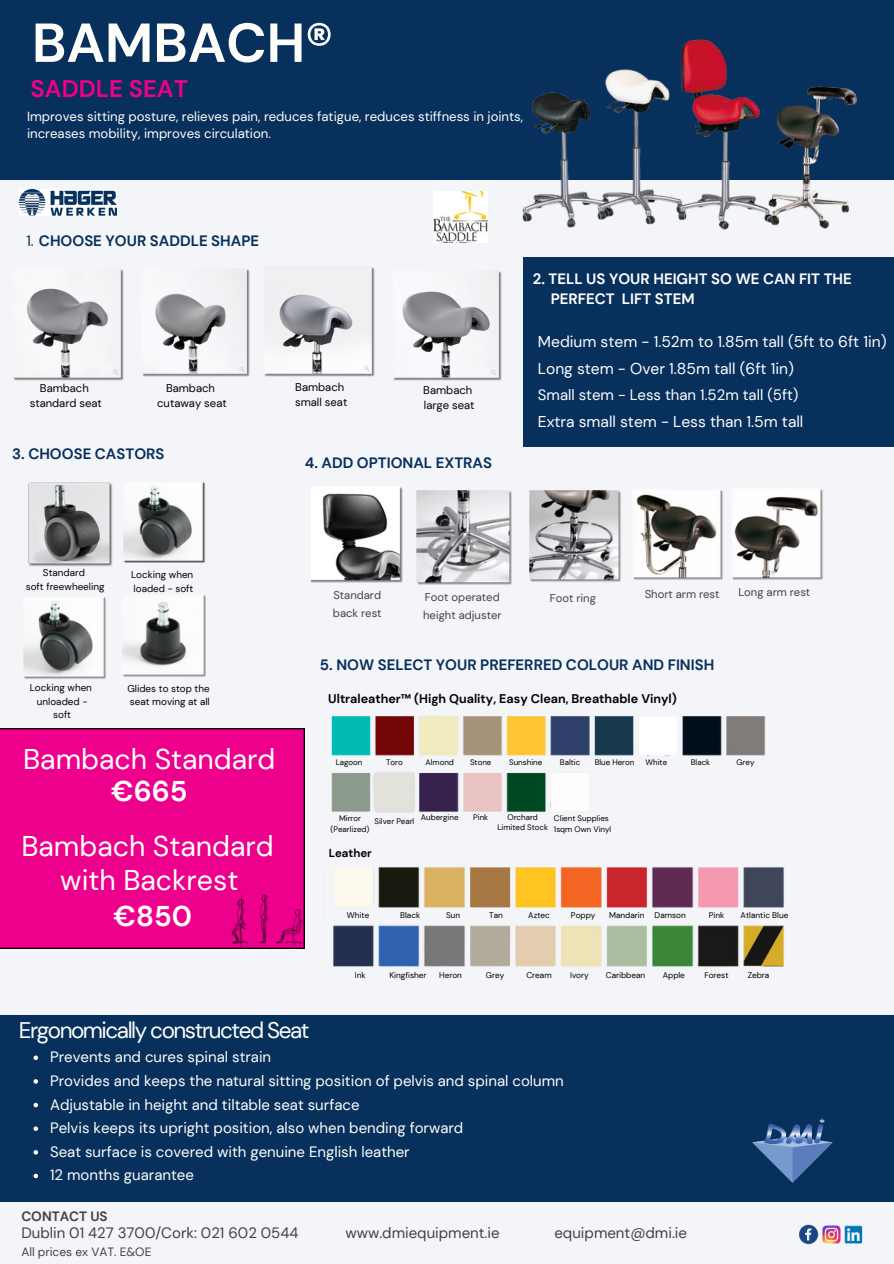
<style>
.page{position:relative;width:894px;height:1264px;background:#fff}
.page>*{position:absolute;margin:0;border:0;box-sizing:border-box;transform-origin:0 0}
.t1{font:700 54.75px "DM Sans";color:#fdfefa}
.t2{font:28.5px/34.8px "DM Sans";color:#fff;text-align:center}
.t3{font:700 24px "DM Sans";color:#ec008c}
.t4{font:22.5px "DM Sans";letter-spacing:-.065em;color:#fdfefa}
.t5{font:15.6px/27px "DM Sans";color:#fdfdfe}
.t6{font:15px "DM Sans";color:#fdfefa}
.t7{font:700 15px "DM Sans";color:#08305c}
.t8{font:15px "DM Sans";color:#483f3f}
.t9{font:700 15px/20.2px "DM Sans";color:#fdfdfe}
.t10{font:15px "DM Sans";color:#fdfdfe}
.t11{font:700 13.5px "DM Sans";color:#483f3f}
.t12{font:13.2px "DM Sans";color:#fdfefa}
.t13{font:700 12.6px "DM Sans";color:#000}
.t14{font:12px "DM Sans";color:#483f3f}
.t15{font:700 11.55px "DM Sans";color:#000}
.t16{font:11.25px/17.9px "DM Sans";color:#483f3f}
.t17{font:11.25px "DM Sans";color:#000}
.t18{font:9.9px/13.2px "DM Sans";color:#000;text-align:center}
.t19{font:8.25px "DM Sans";color:#000}
.t20{font:7.95px/10.6px "DM Sans";color:#000;text-align:center}
.s1{font-weight:400}
.s2{font-weight:700}
</style>
<div class="page">
<div style="left:0;top:0;width:893px;height:1263px;background:#f3f5f9"></div>
<div style="left:0;top:0;width:893px;height:179px;background:#08305c"></div>
<img style="left:19px;top:190px;width:97px;height:25px">
<img style="left:434px;top:191px;width:54px;height:51px">
<img style="left:510px;top:39px;width:244px;height:191px">
<img style="left:754px;top:86px;width:117px;height:143px">
<div style="left:0;top:1015px;width:893px;height:186px;background:#08305c"></div>
<div style="left:0;top:728px;width:304px;height:220px;background:#ec008c"></div>
<img style="left:752px;top:1118px;width:80px;height:64px">
<img style="left:799px;top:1224px;width:64px;height:21px">
<div style="left:523px;top:257px;width:370px;height:190px;background:#08305c"></div>
<img style="left:311px;top:487px;width:92px;height:96px">
<img style="left:732px;top:489px;width:91px;height:91px">
<img style="left:417px;top:490px;width:95px;height:95px">
<img style="left:529px;top:490px;width:92px;height:92px">
<img style="left:633px;top:490px;width:90px;height:90px">
<img style="left:28px;top:482px;width:85px;height:84px">
<img style="left:124px;top:482px;width:81px;height:81px">
<img style="left:24px;top:598px;width:82px;height:81px">
<img style="left:123px;top:595px;width:83px;height:81px">
<img style="left:331px;top:716px;width:435px;height:103px">
<img style="left:333px;top:867px;width:451px;height:113px">
<img style="left:13px;top:269px;width:111px;height:112px">
<img style="left:142px;top:269px;width:108px;height:108px">
<img style="left:264px;top:267px;width:111px;height:110px">
<img style="left:393px;top:271px;width:109px;height:110px">
<svg style="left:34px;top:1055px;width:4px;height:5px"></svg>
<svg style="left:34px;top:1079px;width:4px;height:4px"></svg>
<svg style="left:34px;top:1102px;width:4px;height:5px"></svg>
<svg style="left:34px;top:1126px;width:4px;height:4px"></svg>
<svg style="left:34px;top:1150px;width:4px;height:4px"></svg>
<svg style="left:34px;top:1173px;width:4px;height:5px"></svg>
<img style="left:228px;top:891px;width:76px;height:57px">
<p class="t1" style="left:32px;top:8px;width:303px">BAMBACH®</p>
<p class="t3" style="left:31px;top:73px;width:159px">SADDLE SEAT</p>
<p class="t12" style="left:27px;top:108px;width:497px">Improves sitting posture, relieves pain, reduces fatigue, reduces stiffness in joints,</p>
<p class="t12" style="left:27px;top:125px;width:245px">increases mobility, improves circulation.</p>
<p class="t7" style="left:26px;top:231px;width:234px"><span class="s1">1.</span> CHOOSE YOUR SADDLE SHAPE</p>
<p class="t17" style="left:40px;top:381px;width:50px">Bambach</p>
<h5 class="t17" style="left:30px;top:396px;width:74px">standard seat</h5>
<p class="t17" style="left:166px;top:380px;width:50px">Bambach</p>
<p class="t17" style="left:157px;top:395px;width:71px">cutaway seat</p>
<p class="t7" style="left:12px;top:444px;width:154px">3. CHOOSE CASTORS</p>
<p class="t17" style="left:295px;top:380px;width:50px">Bambach</p>
<p class="t17" style="left:295px;top:395px;width:54px">small seat</p>
<p class="t17" style="left:423px;top:382px;width:50px">Bambach</p>
<p class="t17" style="left:424px;top:397px;width:52px">large seat</p>
<p class="t7" style="left:304px;top:453px;width:189px">4. ADD OPTIONAL EXTRAS</p>
<p class="t9" style="left:550px;top:269px;width:302px;text-indent:-18px">2. TELL US YOUR HEIGHT SO WE CAN FIT THE<br>PERFECT LIFT STEM</p>
<p class="t5" style="left:537px;top:328px;width:350px">Medium stem - 1.52m to 1.85m tall (5ft to 6ft 1in)<br>Long stem - Over 1.85m tall (6ft 1in)</p>
<p class="t10" style="left:537px;top:385px;width:262px">Small stem - Less than 1.52m tall (5ft)</p>
<p class="t5" style="left:537px;top:408px;width:267px">Extra small stem - Less than 1.5m tall</p>
<h1 class="t18" style="left:43px;top:566px;width:43px">Standard</h1>
<h3 class="t18" style="left:26px;top:579px;width:80px">soft freewheeling</h3>
<p class="t18" style="left:131px;top:568px;width:64px">Locking when</p>
<p class="t18" style="left:134px;top:581px;width:61px">loaded - soft</p>
<p class="t18" style="left:30px;top:681px;width:64px">Locking when</p>
<p class="t18" style="left:37px;top:694px;width:52px">unloaded - soft</p>
<p class="t18" style="left:127px;top:681px;width:84px">Glides to stop the</p>
<p class="t18" style="left:130px;top:695px;width:81px">seat moving at all</p>
<p class="t2" style="left:23px;top:743px;width:254px;line-height:31.5px">Bambach Standard <span class="s2">€665</span></p>
<p class="t2" style="left:21px;top:828px;width:254px">Bambach Standard with Backrest <span class="s2">€850</span></p>
<p class="t16" style="left:333px;top:586px;width:50px">Standard back rest</p>
<p class="t16" style="left:423px;top:588px;width:80px">Foot operated height adjuster</p>
<p class="t16" style="left:549px;top:588px;width:48px">Foot ring</p>
<p class="t16" style="left:644px;top:585px;width:76px">Short arm rest</p>
<p class="t16" style="left:738px;top:583px;width:73px">Long arm rest</p>
<p class="t7" style="left:320px;top:655px;width:396px">5. NOW SELECT YOUR PREFERRED COLOUR AND FINISH</p>
<p class="t13" style="left:328px;top:690px;width:350px">Ultraleather™ (High Quality, Easy Clean, Breathable Vinyl)</p>
<p class="t20" style="left:335px;top:757px;width:28px">Lagoon</p>
<p class="t20" style="left:386px;top:757px;width:18px">Toro</p>
<p class="t20" style="left:425px;top:757px;width:30px">Almond</p>
<p class="t20" style="left:470px;top:757px;width:23px">Stone</p>
<p class="t20" style="left:509px;top:757px;width:35px">Sunshine</p>
<p class="t20" style="left:560px;top:757px;width:22px">Baltic</p>
<p class="t20" style="left:594px;top:757px;width:41px">Blue Heron</p>
<p class="t20" style="left:645px;top:757px;width:23px">White</p>
<p class="t20" style="left:690px;top:757px;width:21px">Black</p>
<p class="t20" style="left:736px;top:757px;width:19px">Grey</p>
<h5 class="t20" style="left:330px;top:813px;width:40px">Mirror (Pearlized)</h5>
<p class="t20" style="left:374px;top:815px;width:41px">Silver Pearl</p>
<h5 class="t20" style="left:421px;top:811px;width:39px">Aubergine</h5>
<h5 class="t20" style="left:473px;top:811px;width:17px">Pink</h5>
<p class="t20" style="left:507px;top:811px;width:32px">Orchard</p>
<p class="t20" style="left:497px;top:822px;width:52px">Limited Stock</p>
<p class="t20" style="left:553px;top:813px;width:59px;text-align:left">Client Supplies<br>1sqm Own Vinyl</p>
<p class="t15" style="left:328px;top:846px;width:45px">Leather</p>
<p class="t19" style="left:347px;top:910px;width:24px">White</p>
<p class="t19" style="left:400px;top:910px;width:22px">Black</p>
<p class="t19" style="left:446px;top:910px;width:16px">Sun</p>
<p class="t19" style="left:489px;top:910px;width:15px">Tan</p>
<p class="t19" style="left:528px;top:910px;width:23px">Aztec</p>
<p class="t19" style="left:570px;top:910px;width:26px">Poppy</p>
<p class="t19" style="left:609px;top:910px;width:37px">Mandarin</p>
<p class="t19" style="left:654px;top:910px;width:33px">Damson</p>
<p class="t19" style="left:708px;top:910px;width:17px">Pink</p>
<h2 class="t19" style="left:740px;top:910px;width:49px">Atlantic Blue</h2>
<h2 class="t19" style="left:355px;top:969px;width:12px">Ink</h2>
<p class="t19" style="left:389px;top:969px;width:39px">Kingfisher</p>
<p class="t19" style="left:439px;top:969px;width:24px">Heron</p>
<p class="t19" style="left:485px;top:969px;width:20px">Grey</p>
<p class="t19" style="left:526px;top:969px;width:27px">Cream</p>
<p class="t19" style="left:570px;top:969px;width:20px">Ivory</p>
<p class="t19" style="left:605px;top:969px;width:41px">Caribbean</p>
<p class="t19" style="left:662px;top:969px;width:24px">Apple</p>
<p class="t19" style="left:704px;top:969px;width:26px">Forest</p>
<p class="t19" style="left:747px;top:969px;width:23px">Zebra</p>
<p class="t4" style="left:19px;top:1015px;width:292px">Ergonomically constructed Seat</p>
<p class="t6" style="left:50px;top:1047px;width:222px">Prevents and cures spinal strain</p>
<p class="t6" style="left:50px;top:1071px;width:515px">Provides and keeps the natural sitting position of pelvis and spinal column</p>
<p class="t6" style="left:50px;top:1094px;width:311px">Adjustable in height and tiltable seat surface</p>
<p class="t6" style="left:50px;top:1118px;width:414px">Pelvis keeps its upright position, also when bending forward</p>
<p class="t6" style="left:50px;top:1141px;width:361px">Seat surface is covered with genuine English leather</p>
<p class="t6" style="left:50px;top:1165px;width:145px">12 months guarantee</p>
<p class="t11" style="left:21px;top:1207px;width:88px">CONTACT US</p>
<p class="t8" style="left:21px;top:1222px;width:279px">Dublin 01 427 3700/Cork: 021 602 0544</p>
<p class="t8" style="left:345px;top:1222px;width:156px">www.dmiequipment.ie</p>
<p class="t8" style="left:554px;top:1222px;width:134px">equipment@dmi.ie</p>
<p class="t14" style="left:21px;top:1244px;width:132px">All prices ex VAT. E&amp;OE</p>
</div>
